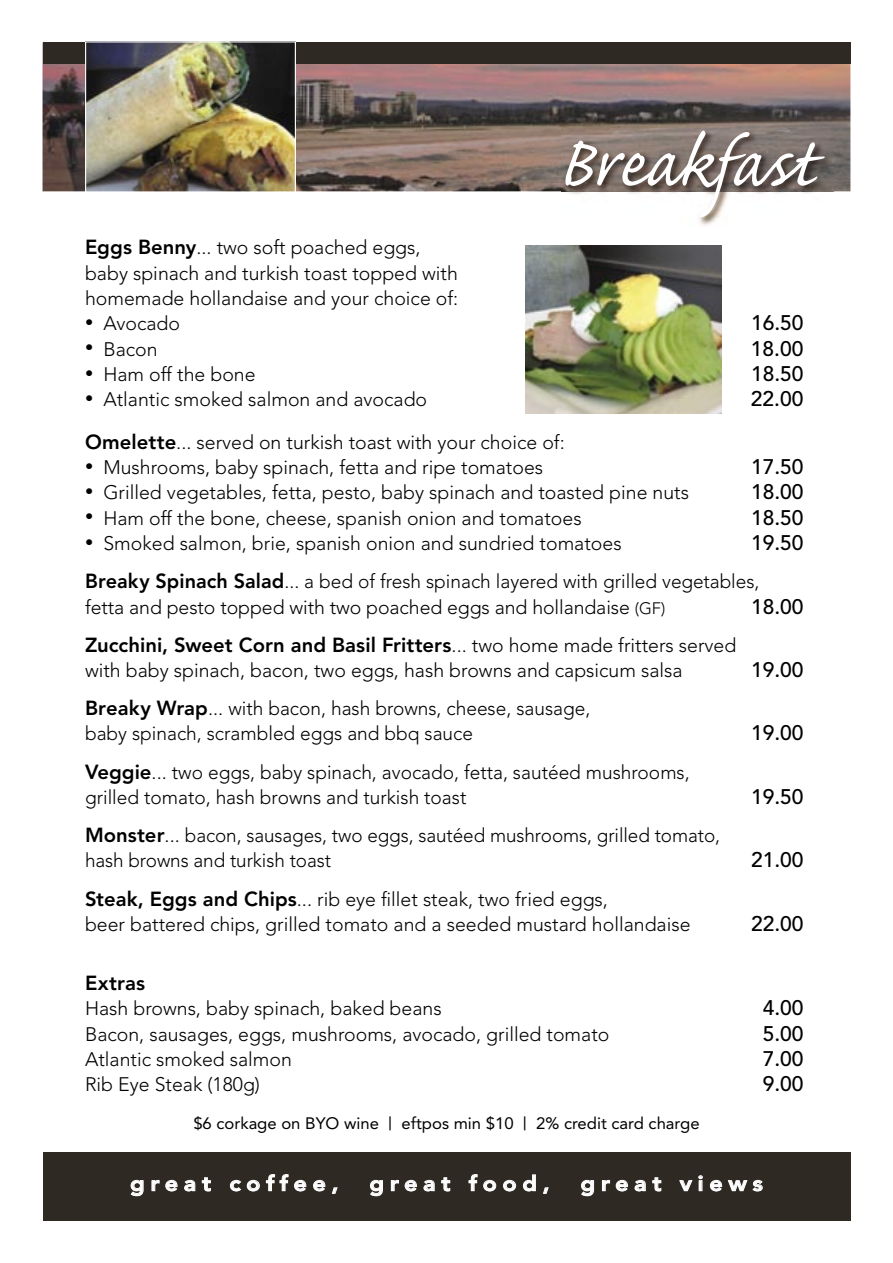
<style>
.page{position:relative;width:893px;height:1263px;background:#fff}
.page>*{position:absolute;margin:0;border:0;box-sizing:border-box;transform-origin:0 0}
.t1{font:90px "Caflisch Script Pro";letter-spacing:.005em;color:#fff}
.t2{font:500 21px "Avenir";color:#000}
.t3{font:800 21px "Avenir";letter-spacing:.25em;color:#fff;scale:1.1 1}
.t4{font:800 20.25px "Avenir";letter-spacing:.005em;color:#000}
.t5{font:300 19.5px/25.3px "Avenir";color:#000}
.t6{font:16.5px "Avenir";color:#000}
.s1{font-weight:800;font-size:20.25px}
.s2{font-size:16.5px}
.s3{font-weight:300;font-size:19.5px}
.s4{font-size:18px}
</style>
<div class="page">
<img style="left:526px;top:245px;width:195px;height:168px">
<img style="left:43px;top:64px;width:807px;height:127px">
<div style="left:43px;top:43px;width:807px;height:21px;background:#2f2924"></div>
<div style="left:43px;top:1152px;width:807px;height:68px;background:#2f2924"></div>
<svg style="left:131px;top:1180px;width:12px;height:16px"></svg>
<svg style="left:152px;top:1180px;width:7px;height:11px"></svg>
<svg style="left:166px;top:1180px;width:11px;height:11px"></svg>
<svg style="left:185px;top:1180px;width:10px;height:11px"></svg>
<svg style="left:202px;top:1177px;width:9px;height:14px"></svg>
<svg style="left:230px;top:1180px;width:11px;height:11px"></svg>
<svg style="left:247px;top:1180px;width:13px;height:11px"></svg>
<svg style="left:266px;top:1174px;width:22px;height:17px"></svg>
<svg style="left:294px;top:1180px;width:12px;height:11px"></svg>
<svg style="left:313px;top:1180px;width:12px;height:11px"></svg>
<svg style="left:332px;top:1188px;width:5px;height:5px"></svg>
<svg style="left:370px;top:1180px;width:13px;height:16px"></svg>
<svg style="left:391px;top:1180px;width:8px;height:11px"></svg>
<svg style="left:405px;top:1180px;width:12px;height:11px"></svg>
<svg style="left:424px;top:1180px;width:10px;height:11px"></svg>
<svg style="left:441px;top:1177px;width:9px;height:14px"></svg>
<svg style="left:469px;top:1174px;width:8px;height:17px"></svg>
<svg style="left:484px;top:1180px;width:12px;height:11px"></svg>
<svg style="left:503px;top:1180px;width:13px;height:11px"></svg>
<svg style="left:523px;top:1175px;width:12px;height:16px"></svg>
<svg style="left:543px;top:1188px;width:5px;height:5px"></svg>
<svg style="left:581px;top:1180px;width:13px;height:16px"></svg>
<svg style="left:602px;top:1180px;width:8px;height:11px"></svg>
<svg style="left:616px;top:1180px;width:12px;height:11px"></svg>
<svg style="left:635px;top:1180px;width:10px;height:11px"></svg>
<svg style="left:653px;top:1177px;width:8px;height:14px"></svg>
<svg style="left:680px;top:1180px;width:12px;height:11px"></svg>
<svg style="left:699px;top:1175px;width:3px;height:16px"></svg>
<svg style="left:710px;top:1180px;width:12px;height:11px"></svg>
<svg style="left:728px;top:1180px;width:19px;height:11px"></svg>
<svg style="left:753px;top:1180px;width:9px;height:11px"></svg>
<img style="left:561px;top:128px;width:273px;height:98px">
<img style="left:85px;top:41px;width:211px;height:151px">
<h1 class="t1" style="left:556px;top:117px;width:261px">Breakfast</h1>
<p class="t5" style="left:85px;top:235px;width:375px"><span class="s1">Eggs Benny</span>... two soft poached eggs, baby spinach and turkish toast topped with homemade hollandaise and your choice of:</p>
<p class="t5" style="left:85px;top:311px;width:97px"><span class="s2">•</span> Avocado</p>
<p class="t2" style="left:751px;top:311px;width:54px">16.50</p>
<p class="t5" style="left:85px;top:336px;width:74px"><span class="s2">•</span> Bacon</p>
<p class="t2" style="left:751px;top:336px;width:54px">18.00</p>
<p class="t5" style="left:85px;top:361px;width:172px"><span class="s2">•</span> Ham off the bone</p>
<p class="t2" style="left:751px;top:362px;width:54px">18.50</p>
<p class="t5" style="left:85px;top:387px;width:344px"><span class="s2">•</span> Atlantic smoked salmon and avocado</p>
<p class="t2" style="left:751px;top:387px;width:54px">22.00</p>
<p class="t5" style="left:85px;top:429px;width:481px"><span class="s1">Omelette</span>... served on turkish toast with your choice of:</p>
<p class="t5" style="left:85px;top:455px;width:460px"><span class="s2">•</span> Mushrooms, baby spinach, fetta and ripe tomatoes</p>
<p class="t2" style="left:751px;top:455px;width:54px">17.50</p>
<p class="t5" style="left:85px;top:480px;width:605px"><span class="s2">•</span> Grilled vegetables, fetta, pesto, baby spinach and toasted pine nuts</p>
<p class="t2" style="left:751px;top:480px;width:54px">18.00</p>
<p class="t5" style="left:85px;top:505px;width:498px"><span class="s2">•</span> Ham off the bone, cheese, spanish onion and tomatoes</p>
<p class="t2" style="left:751px;top:505px;width:54px">18.50</p>
<p class="t5" style="left:85px;top:531px;width:538px"><span class="s2">•</span> Smoked salmon, brie, spanish onion and sundried tomatoes</p>
<p class="t2" style="left:751px;top:531px;width:54px">19.50</p>
<p class="t5" style="left:85px;top:569px;width:676px"><span class="s1">Breaky Spinach Salad</span>... a bed of fresh spinach layered with grilled vegetables, fetta and pesto topped with two poached eggs and hollandaise <span class="s2">(GF)</span></p>
<p class="t2" style="left:751px;top:594px;width:54px">18.00</p>
<p class="t4" style="left:85px;top:633px;width:653px">Zucchini, Sweet Corn and Basil Fritters<span class="s3">... two home made fritters served</span></p>
<p class="t5" style="left:85px;top:658px;width:599px">with baby spinach, bacon, two eggs, hash browns and capsicum salsa</p>
<p class="t2" style="left:751px;top:658px;width:54px">19.00</p>
<p class="t5" style="left:85px;top:696px;width:507px"><span class="s1">Breaky Wrap</span>... with bacon, hash browns, cheese, sausage, baby spinach, scrambled eggs and bbq sauce</p>
<p class="t2" style="left:751px;top:721px;width:54px">19.00</p>
<p class="t5" style="left:85px;top:759px;width:606px"><span class="s1">Veggie</span>... two eggs, baby spinach, avocado, fetta, sautéed mushrooms, grilled tomato, hash browns and turkish toast</p>
<p class="t5" style="left:85px;top:823px;width:637px"><span class="s1">Monster</span>... bacon, sausages, two eggs, sautéed mushrooms, grilled tomato, hash browns and turkish toast</p>
<p class="t5" style="left:85px;top:886px;width:607px"><span class="s1">Steak, Eggs and Chips</span>... rib eye fillet steak, two fried eggs,<br>beer battered chips, grilled tomato and a seeded mustard hollandaise</p>
<p class="t2" style="left:751px;top:784px;width:54px">19.50</p>
<p class="t2" style="left:751px;top:848px;width:54px">21.00</p>
<p class="t2" style="left:751px;top:911px;width:54px">22.00</p>
<p class="t4" style="left:85px;top:971px;width:62px">Extras</p>
<p class="t5" style="left:85px;top:996px;width:358px">Hash browns, baby spinach, baked beans</p>
<p class="t2" style="left:763px;top:996px;width:42px">4.00</p>
<p class="t5" style="left:85px;top:1021px;width:526px">Bacon, sausages, eggs, mushrooms, avocado, grilled tomato</p>
<p class="t2" style="left:763px;top:1021px;width:42px">5.00</p>
<p class="t5" style="left:85px;top:1046px;width:208px">Atlantic smoked salmon</p>
<p class="t2" style="left:763px;top:1047px;width:42px">7.00</p>
<p class="t5" style="left:85px;top:1072px;width:176px">Rib Eye Steak (180g)</p>
<p class="t2" style="left:763px;top:1072px;width:42px">9.00</p>
<p class="t6" style="left:193px;top:1113px;width:508px">$6 corkage on BYO wine <span class="s4">|</span> eftpos min $10 <span class="s4">|</span> 2% credit card charge</p>
<p class="t3" style="left:130px;top:1171px;width:191px">great coffee,</p>
<p class="t3" style="left:369px;top:1171px;width:165px">great food,</p>
<p class="t3" style="left:581px;top:1171px;width:167px">great views</p>
</div>
